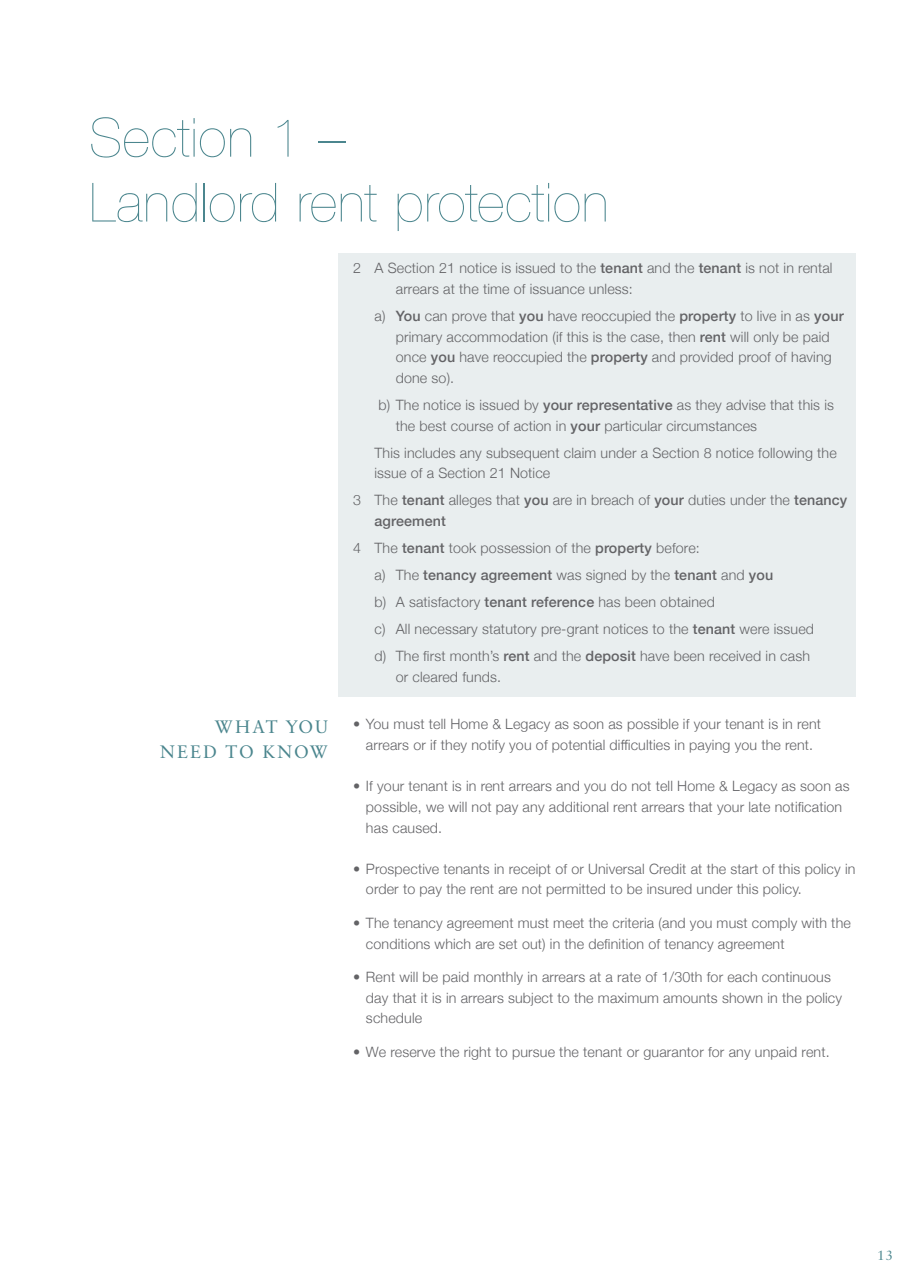
<style>
.page{position:relative;width:915px;height:1285px;background:#fff}
.page>*{position:absolute;margin:0;border:0;box-sizing:border-box;transform-origin:0 0}
.t1{font:200 54px/64.8px "Helvetica Neue";letter-spacing:.01em;color:#4b868e}
.t2{font:18px/25.5px "Classical Garamond BT";letter-spacing:.1em;color:#4b868e;text-align:right}
.t3{font:300 14.25px/20.5px "Helvetica Neue";letter-spacing:.01em;color:#636366}
.t4{font:13.5px "Classical Garamond BT";color:#4b868e}
.s1{font-weight:500}
</style>
<div class="page">
<div style="left:338px;top:253px;width:517px;height:443px;background:#e9eeef"></div>
<h1 class="t1" style="left:89px;top:103px;width:520px">Section 1 –<br>Landlord rent protection</h1>
<p class="t3" style="left:395px;top:257px;width:438px;text-indent:-43px">2 A Section 21 notice is issued to the <span class="s1">tenant</span> and the <span class="s1">tenant</span> is not in rental arrears at the time of issuance unless:</p>
<p class="t3" style="left:395px;top:304px;width:449px;text-indent:-21px">a) <span class="s1">You</span> can prove that <span class="s1">you</span> have reoccupied the <span class="s1">property</span> to live in as <span class="s1">your </span>primary accommodation (if this is the case, then <span class="s1">rent</span> will only be paid once <span class="s1">you</span> have reoccupied the <span class="s1">property</span> and provided proof of having done so).</p>
<p class="t3" style="left:395px;top:393px;width:439px;text-indent:-17px">b) The notice is issued by <span class="s1">your representative</span> as they advise that this is the best course of action in <span class="s1">your</span> particular circumstances</p>
<p class="t3" style="left:374px;top:441px;width:463px">This includes any subsequent claim under a Section 8 notice following the issue of a Section 21 Notice</p>
<p class="t3" style="left:374px;top:489px;width:474px;text-indent:-21px">3 The <span class="s1">tenant</span> alleges that <span class="s1">you</span> are in breach of <span class="s1">your</span> duties under the <span class="s1">tenancy agreement</span></p>
<p class="t3" style="left:374px;top:533px;width:441px;line-height:27px;text-indent:-21px">4 The <span class="s1">tenant</span> took possession of the <span class="s1">property</span> before:<br>a) The <span class="s1">tenancy agreement</span> was signed by the <span class="s1">tenant</span> and <span class="s1">you<br></span>b) A satisfactory <span class="s1">tenant reference</span> has been obtained<br>c) All necessary statutory pre-grant notices to the <span class="s1">tenant</span> were issued d) The first month’s <span class="s1">rent</span> and the <span class="s1">deposit</span> have been received in cash</p>
<p class="t3" style="left:395px;top:665px;width:107px">or cleared funds.</p>
<p class="t3" style="left:353px;top:712px;width:469px;text-align:center">• You must tell Home &amp; Legacy as soon as possible if your tenant is in rent arrears or if they notify you of potential difficulties in paying you the rent.</p>
<p class="t3" style="left:366px;top:774px;width:485px;text-indent:-13px">• If your tenant is in rent arrears and you do not tell Home &amp; Legacy as soon as possible, we will not pay any additional rent arrears that your late notification has caused.</p>
<p class="t3" style="left:366px;top:857px;width:491px;text-indent:-13px">• Prospective tenants in receipt of or Universal Credit at the start of this policy in order to pay the rent are not permitted to be insured under this policy.</p>
<p class="t3" style="left:366px;top:911px;width:486px;text-indent:-13px">• The tenancy agreement must meet the criteria (and you must comply with the conditions which are set out) in the definition of tenancy agreement</p>
<p class="t3" style="left:366px;top:965px;width:477px;text-indent:-13px">• Rent will be paid monthly in arrears at a rate of 1/30th for each continuous day that it is in arrears subject to the maximum amounts shown in the policy schedule</p>
<p class="t3" style="left:353px;top:1039px;width:478px">• We reserve the right to pursue the tenant or guarantor for any unpaid rent.</p>
<p class="t2" style="left:160px;top:713px;width:169px">WHAT YOU<br>NEED TO KNOW</p>
<p class="t4" style="left:876px;top:1246px;width:18px">13</p>
</div>
